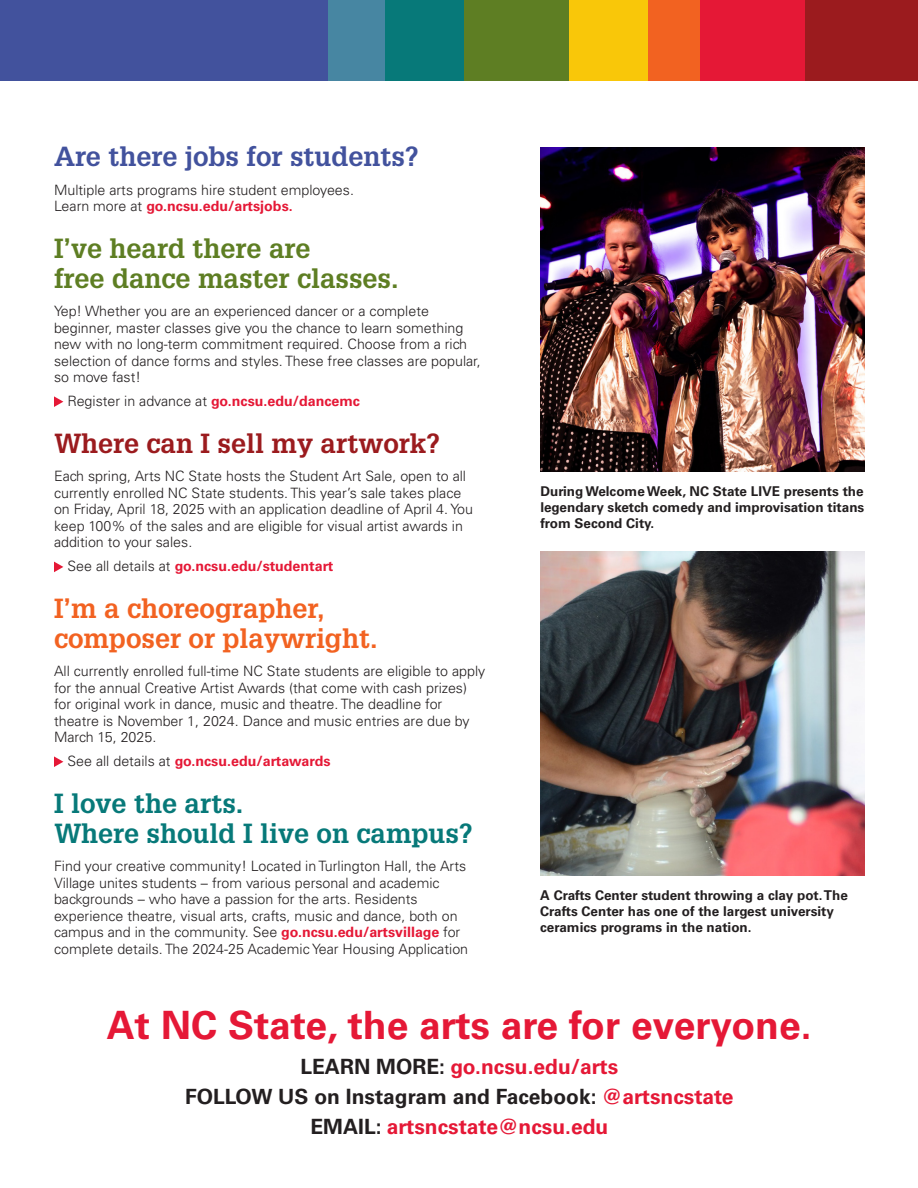
<style>
.page{position:relative;width:918px;height:1188px;background:#fff}
.page>*{position:absolute;margin:0;border:0;box-sizing:border-box;transform-origin:0 0}
.t1{font:700 39px "Univers LT Std";color:#e51836}
.t2{font:700 27px "Glypha LT Std";color:#5e7e23}
.t3{font:700 27px "Glypha LT Std";color:#f26221}
.t4{font:700 27px "Glypha LT Std";color:#077979}
.t5{font:700 27px "Glypha LT Std";color:#42529d}
.t6{font:700 27px "Glypha LT Std";color:#9b1b1e}
.t7{font:700 21px "Univers LT Std";color:#e51836}
.t8{font:700 21px "Univers LT Std";color:#231f20}
.t9{font:300 14.25px/16.5px "Univers LT Std";color:#231f20}
.t10{font:700 14.25px "Univers LT Std";color:#e51836}
.t11{font:700 13.5px/16.2px "Univers LT Std";color:#231f20;text-align:justify}
.s1{font-weight:300;color:#231f20}
.s2{font-weight:700;color:#e51836}
.s3{color:#231f20}
.s4{color:#e51836}
</style>
<div class="page">
<img style="left:541px;top:147px;width:324px;height:324px">
<img style="left:541px;top:552px;width:324px;height:324px">
<div style="left:0;top:0;width:334px;height:81px;background:#42529d"></div>
<div style="left:648px;top:0;width:52px;height:81px;background:#f26221"></div>
<div style="left:805px;top:0;width:113px;height:81px;background:#9b1b1e"></div>
<div style="left:329px;top:0;width:57px;height:81px;background:#4786a2"></div>
<div style="left:464px;top:0;width:105px;height:81px;background:#5e7e23"></div>
<div style="left:385px;top:0;width:79px;height:81px;background:#077979"></div>
<div style="left:569px;top:0;width:79px;height:81px;background:#f9c709"></div>
<div style="left:700px;top:0;width:105px;height:81px;background:#e51836"></div>
<svg style="left:54px;top:396px;width:9px;height:11px"></svg>
<svg style="left:54px;top:756px;width:9px;height:11px"></svg>
<svg style="left:54px;top:562px;width:9px;height:10px"></svg>
<p class="t5" style="left:54px;top:140px;width:366px">Are there jobs for students?</p>
<p class="t9" style="left:54px;top:182px;width:301px">Multiple arts programs hire student employees.</p>
<p class="t10" style="left:54px;top:198px;width:240px"><span class="s1">Learn more at</span> go.ncsu.edu/artsjobs.</p>
<p class="t2" style="left:54px;top:231px;width:258px">I’ve heard there are</p>
<p class="t2" style="left:54px;top:261px;width:346px">free dance master classes.</p>
<p class="t9" style="left:54px;top:303px;width:428px">Yep! Whether you are an experienced dancer or a complete beginner, master classes give you the chance to learn something new with no long-term commitment required. Choose from a rich selection of dance forms and styles. These free classes are popular, so move fast!</p>
<p class="t9" style="left:68px;top:393px;width:294px">Register in advance at <span class="s2">go.ncsu.edu/dancemc</span></p>
<p class="t6" style="left:54px;top:426px;width:387px">Where can I sell my artwork?</p>
<p class="t9" style="left:54px;top:468px;width:421px">Each spring, Arts NC State hosts the Student Art Sale, open to all currently enrolled NC State students. This year’s sale takes place on Friday, April 18, 2025 with an application deadline of April 4. You keep 100% of the sales and are eligible for visual artist awards in addition to your sales.</p>
<p class="t10" style="left:68px;top:558px;width:268px"><span class="s1">See all details at</span> go.ncsu.edu/studentart</p>
<p class="t3" style="left:54px;top:591px;width:272px">I’m a choreographer,</p>
<p class="t3" style="left:54px;top:621px;width:325px">composer or playwright.</p>
<p class="t9" style="left:54px;top:663px;width:433px">All currently enrolled full-time NC State students are eligible to apply for the annual Creative Artist Awards (that come with cash prizes) for original work in dance, music and theatre. The deadline for theatre is November 1, 2024. Dance and music entries are due by March 15, 2025.</p>
<p class="t10" style="left:68px;top:753px;width:265px"><span class="s1">See all details at</span> go.ncsu.edu/artawards</p>
<p class="t4" style="left:54px;top:786px;width:191px">I love the arts.</p>
<p class="t4" style="left:54px;top:816px;width:420px">Where should I live on campus?</p>
<p class="t9" style="left:54px;top:858px;width:416px">Find your creative community! Located in Turlington Hall, the Arts Village unites students – from various personal and academic backgrounds – who have a passion for the arts. Residents experience theatre, visual arts, crafts, music and dance, both on campus and in the community. See <span class="s2">go.ncsu.edu/artsvillage</span> for complete details. The 2024-25 Academic Year Housing Application</p>
<p class="t11" style="left:540px;top:483px;width:325px">During Welcome Week, NC State LIVE presents the legendary sketch comedy and improvisation titans from Second City.</p>
<p class="t11" style="left:540px;top:887px;width:309px;text-align:left">A Crafts Center student throwing a clay pot. The<br>Crafts Center has one of the largest university ceramics programs in the nation.</p>
<p class="t1" style="left:107px;top:1002px;width:706px">At NC State, the arts are for everyone.</p>
<p class="t7" style="left:300px;top:1054px;width:319px"><span class="s3">LEARN MORE:</span> go.ncsu.edu/arts</p>
<p class="t8" style="left:185px;top:1084px;width:550px">FOLLOW US on Instagram and Facebook: <span class="s4">@artsncstate</span></p>
<p class="t7" style="left:310px;top:1114px;width:299px"><span class="s3">EMAIL:</span> artsncstate@ncsu.edu</p>
</div>
